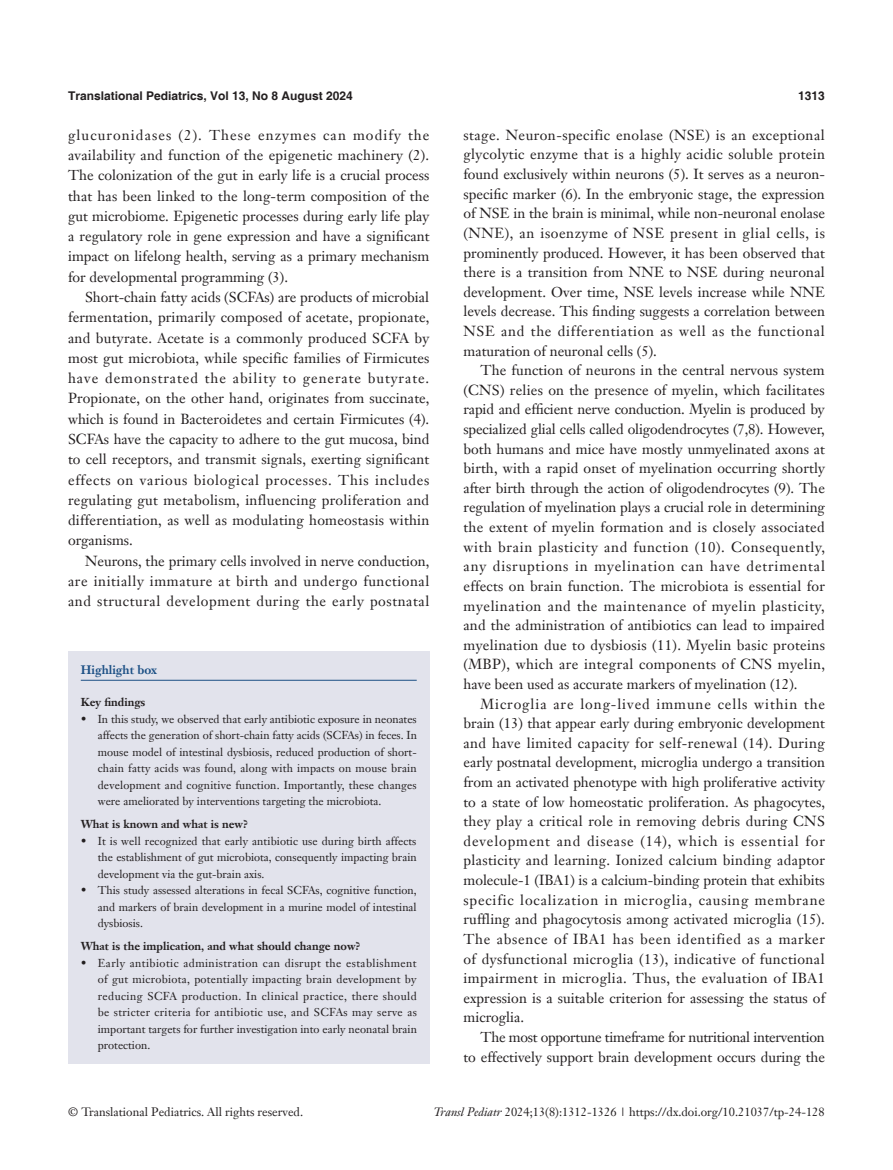
<style>
.page{position:relative;width:893px;height:1170px;background:#fff}
.page>*{position:absolute;margin:0;border:0;box-sizing:border-box;transform-origin:0 0}
.t1{font:14.25px/19.6px "Janson Text LT";color:#231f20;text-align:justify}
.t2{font:14.25px/19.6px "Janson Text LT";letter-spacing:-.02em;color:#231f20;text-align:right}
.t3{font:12px "Janson Text LT";color:#231f20}
.t4{font:700 12px "Helvetica";color:#231f20}
.Cite{font:700 12px "Janson Text LT";color:#1c5085}
.box-zhengwen{font:11.25px/16.5px "Janson Text LT";color:#231f20;text-align:justify}
.box-biaoti-1_5mm{font:700 11.25px "Janson Text LT";color:#231f20}
.box-biaoti{font:700 11.25px "Janson Text LT";color:#231f20}
.s1{font-style:italic}
</style>
<div class="page">
<div style="left:68px;top:650px;width:361px;height:413px;background:#e2e3ec"></div>
<hr style="left:81px;top:679px;width:336px;height:1px;background:#1c5085">
<p class="t4" style="left:68px;top:88px;width:286px">Translational Pediatrics, Vol 13, No 8 August 2024</p>
<p class="t4" style="left:798px;top:88px;width:28px">1313</p>
<p class="t1" style="left:68px;top:125px;width:363px;line-height:20.2px">glucuronidases (2). These enzymes can modify the availability and function of the epigenetic machinery (2).<br>The colonization of the gut in early life is a crucial process that has been linked to the long-term composition of the gut microbiome. Epigenetic processes during early life play a regulatory role in gene expression and have a significant impact on lifelong health, serving as a primary mechanism for developmental programming (3).</p>
<p class="t1" style="left:68px;top:287px;width:363px;line-height:20.2px;text-indent:17px">Short-chain fatty acids (SCFAs) are products of microbial fermentation, primarily composed of acetate, propionate, and butyrate. Acetate is a commonly produced SCFA by most gut microbiota, while specific families of Firmicutes have demonstrated the ability to generate butyrate.<br>Propionate, on the other hand, originates from succinate, which is found in Bacteroidetes and certain Firmicutes (4).<br>SCFAs have the capacity to adhere to the gut mucosa, bind to cell receptors, and transmit signals, exerting significant effects on various biological processes. This includes regulating gut metabolism, influencing proliferation and differentiation, as well as modulating homeostasis within organisms.</p>
<p class="t1" style="left:68px;top:550px;width:363px;line-height:20.2px;text-indent:17px">Neurons, the primary cells involved in nerve conduction, are initially immature at birth and undergo functional and structural development during the early postnatal</p>
<p class="Cite" style="left:81px;top:662px;width:78px">Highlight box</p>
<p class="box-biaoti" style="left:81px;top:695px;width:66px">Key findings</p>
<p class="box-zhengwen" style="left:98px;top:710px;width:321px;text-indent:-17px">• In this study, we observed that early antibiotic exposure in neonates affects the generation of short-chain fatty acids (SCFAs) in feces. In mouse model of intestinal dysbiosis, reduced production of short&shy;chain fatty acids was found, along with impacts on mouse brain development and cognitive function. Importantly, these changes were ameliorated by interventions targeting the microbiota.</p>
<p class="box-biaoti-1_5mm" style="left:81px;top:817px;width:169px">What is known and what is new?</p>
<p class="box-zhengwen" style="left:98px;top:832px;width:320px;text-indent:-17px">• It is well recognized that early antibiotic use during birth affects the establishment of gut microbiota, consequently impacting brain development via the gut-brain axis.</p>
<p class="box-zhengwen" style="left:98px;top:882px;width:320px;text-indent:-17px">• This study assessed alterations in fecal SCFAs, cognitive function, and markers of brain development in a murine model of intestinal dysbiosis.</p>
<p class="box-biaoti-1_5mm" style="left:81px;top:938px;width:281px">What is the implication, and what should change now?</p>
<p class="box-zhengwen" style="left:98px;top:954px;width:321px;text-indent:-17px">• Early antibiotic administration can disrupt the establishment of gut microbiota, potentially impacting brain development by reducing SCFA production. In clinical practice, there should be stricter criteria for antibiotic use, and SCFAs may serve as important targets for further investigation into early neonatal brain protection.</p>
<p class="t1" style="left:463px;top:125px;width:363px">stage. Neuron-specific enolase (NSE) is an exceptional glycolytic enzyme that is a highly acidic soluble protein found exclusively within neurons (5). It serves as a neuron&shy;specific marker (6). In the embryonic stage, the expression of NSE in the brain is minimal, while non-neuronal enolase (NNE), an isoenzyme of NSE present in glial cells, is prominently produced. However, it has been observed that there is a transition from NNE to NSE during neuronal development. Over time, NSE levels increase while NNE levels decrease. This finding suggests a correlation between NSE and the differentiation as well as the functional maturation of neuronal cells (5).</p>
<p class="t1" style="left:463px;top:360px;width:363px;text-indent:17px">The function of neurons in the central nervous system (CNS) relies on the presence of myelin, which facilitates rapid and efficient nerve conduction. Myelin is produced by specialized glial cells called oligodendrocytes (7,8). However, both humans and mice have mostly unmyelinated axons at birth, with a rapid onset of myelination occurring shortly after birth through the action of oligodendrocytes (9). The regulation of myelination plays a crucial role in determining the extent of myelin formation and is closely associated with brain plasticity and function (10). Consequently, any disruptions in myelination can have detrimental effects on brain function. The microbiota is essential for myelination and the maintenance of myelin plasticity, and the administration of antibiotics can lead to impaired myelination due to dysbiosis (11). Myelin basic proteins (MBP), which are integral components of CNS myelin, have been used as accurate markers of myelination (12).</p>
<p class="t1" style="left:463px;top:693px;width:363px;text-indent:17px">Microglia are long-lived immune cells within the brain (13) that appear early during embryonic development and have limited capacity for self-renewal (14). During early postnatal development, microglia undergo a transition from an activated phenotype with high proliferative activity to a state of low homeostatic proliferation. As phagocytes, they play a critical role in removing debris during CNS development and disease (14), which is essential for plasticity and learning. Ionized calcium binding adaptor molecule-1 (IBA1) is a calcium-binding protein that exhibits specific localization in microglia, causing membrane ruffling and phagocytosis among activated microglia (15).<br>The absence of IBA1 has been identified as a marker of dysfunctional microglia (13), indicative of functional impairment in microglia. Thus, the evaluation of IBA1 expression is a suitable criterion for assessing the status of microglia.</p>
<p class="t2" style="left:463px;top:1026px;width:363px">The most opportune timeframe for nutritional intervention<br>to effectively support brain development occurs during the</p>
<p class="t3" style="left:68px;top:1104px;width:236px">© Translational Pediatrics. All rights reserved.</p>
<p class="t3" style="left:434px;top:1104px;width:392px"><span class="s1">Transl Pediatr</span> 2024;13(8):1312-1326 | https://dx.doi.org/10.21037/tp-24-128</p>
</div>
